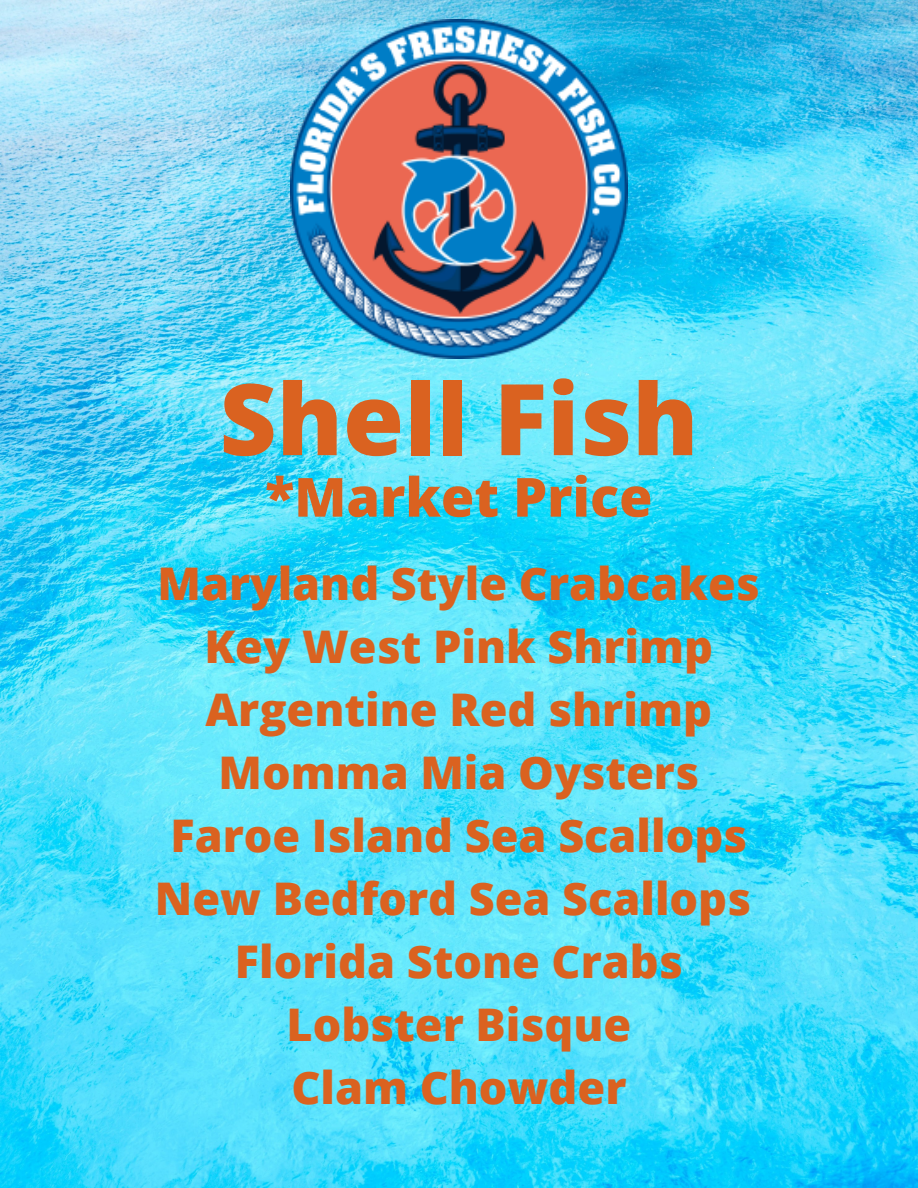
<style>
.page{position:relative;width:918px;height:1188px;background:#fff}
.page>*{position:absolute;margin:0;border:0;box-sizing:border-box;transform-origin:0 0}
.t1{font:800 99px "Open Sans";color:#da6220}
.t2{font:800 54px "Open Sans";color:#da6220}
.t3{font:800 45px "Open Sans";color:#da6220}
</style>
<div class="page">
<img style="left:0;top:0;width:918px;height:1188px">
<img style="left:290px;top:19px;width:338px;height:340px">
<p class="t1" style="left:220px;top:349px;width:480px">Shell Fish</p>
<p class="t2" style="left:265px;top:459px;width:389px">*Market Price</p>
<p class="t3" style="left:158px;top:552px;width:604px">Maryland Style Crabcakes</p>
<p class="t3" style="left:204px;top:615px;width:510px">Key West Pink Shrimp</p>
<p class="t3" style="left:206px;top:678px;width:508px">Argentine Red shrimp</p>
<p class="t3" style="left:219px;top:741px;width:482px">Momma Mia Oysters</p>
<p class="t3" style="left:170px;top:804px;width:578px">Faroe Island Sea Scallops</p>
<p class="t3" style="left:155px;top:867px;width:598px">New Bedford Sea Scallops</p>
<p class="t3" style="left:235px;top:930px;width:449px">Florida Stone Crabs</p>
<p class="t3" style="left:287px;top:993px;width:346px">Lobster Bisque</p>
<p class="t3" style="left:291px;top:1056px;width:337px">Clam Chowder</p>
</div>
